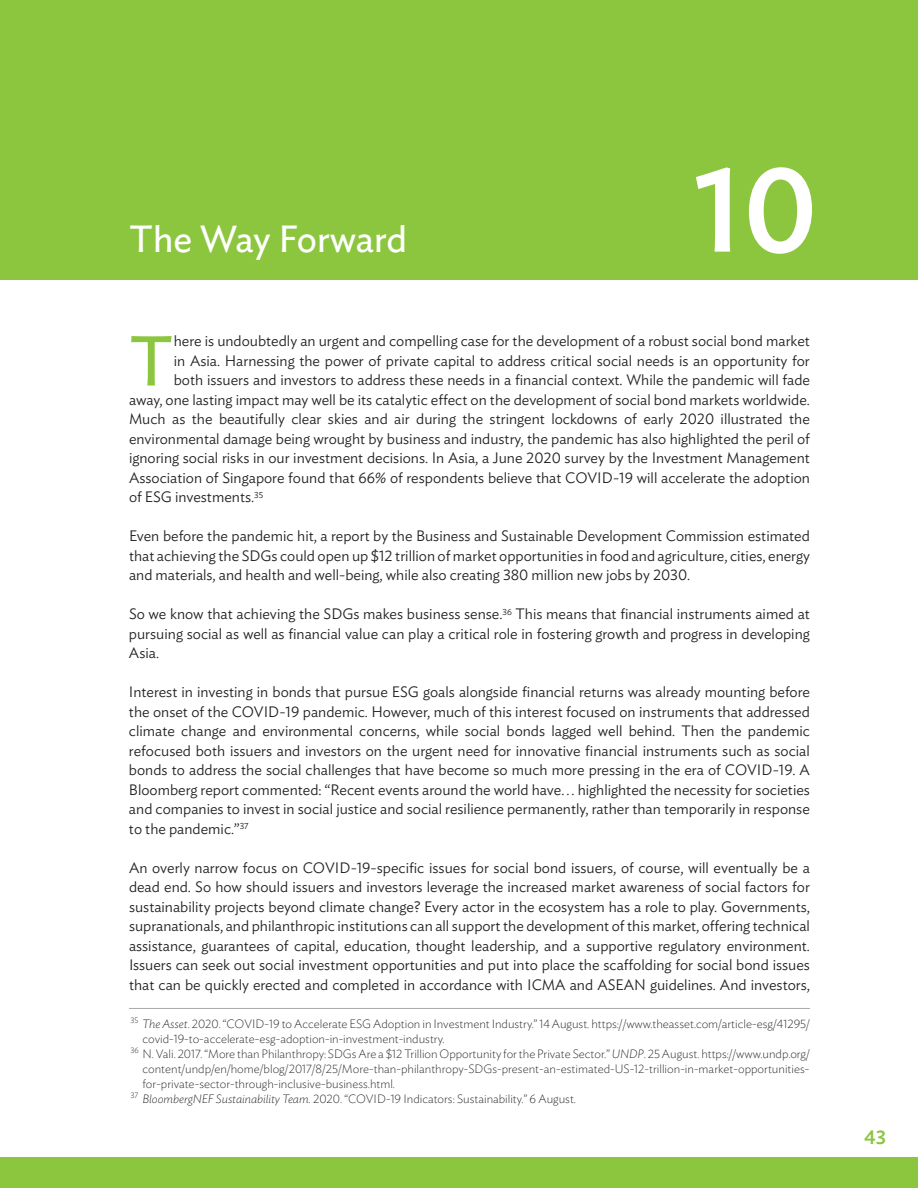
<style>
.page{position:relative;width:918px;height:1188px;background:#fff}
.page>*{position:absolute;margin:0;border:0;box-sizing:border-box;transform-origin:0 0}
.t1{font:500 120px "Ideal Sans";color:#fff}
.t2{font:69.75px "Ideal Sans";color:#8bc63e}
.t3{font:37.5px "Ideal Sans";letter-spacing:-.005em;color:#fff}
.t4{font:500 19.5px "Ideal Sans";color:#8bc63e}
.t5{font:300 15px/19.5px "Ideal Sans";color:#231f20;text-align:justify}
.t6{font:200 12px "Ideal Sans";color:#231f20}
.s1{font-style:italic}
</style>
<div class="page">
<div style="left:0;top:0;width:918px;height:280px;background:#8bc63e"></div>
<div style="left:0;top:1158px;width:918px;height:30px;background:#8bc63e"></div>
<hr style="left:129px;top:1008px;width:681px;height:1px;background:#a8a9ad">
<h3 class="t3" style="left:129px;top:211px;width:280px">The Way Forward</h3>
<h1 class="t1" style="left:694px;top:117px;width:126px">10</h1>
<h2 class="t2" style="left:129px;top:308px;width:46px">T</h2>
<p class="t5" style="left:174px;top:330px;width:638px">here is undoubtedly an urgent and compelling case for the development of a robust social bond market</p>
<p class="t5" style="left:174px;top:350px;width:638px">in Asia. Harnessing the power of private capital to address critical social needs is an opportunity for</p>
<p class="t5" style="left:174px;top:369px;width:638px">both issuers and investors to address these needs in a financial context. While the pandemic will fade</p>
<p class="t5" style="left:129px;top:389px;width:683px">away, one lasting impact may well be its catalytic effect on the development of social bond markets worldwide.</p>
<p class="t5" style="left:129px;top:408px;width:682px">Much as the beautifully clear skies and air during the stringent lockdowns of early 2020 illustrated the</p>
<p class="t5" style="left:129px;top:428px;width:682px">environmental damage being wrought by business and industry, the pandemic has also highlighted the peril of</p>
<p class="t5" style="left:129px;top:447px;width:682px">ignoring social risks in our investment decisions. In Asia, a June 2020 survey by the Investment Management</p>
<p class="t5" style="left:129px;top:467px;width:683px">Association of Singapore found that 66% of respondents believe that COVID-19 will accelerate the adoption</p>
<p class="t5" style="left:129px;top:486px;width:136px">of ESG investments.<sup>35</sup></p>
<p class="t5" style="left:129px;top:525px;width:682px">Even before the pandemic hit, a report by the Business and Sustainable Development Commission estimated that achieving the SDGs could open up $12 trillion of market opportunities in food and agriculture, cities, energy and materials, and health and well-being, while also creating 380 million new jobs by 2030.</p>
<p class="t5" style="left:129px;top:603px;width:682px">So we know that achieving the SDGs makes business sense.<sup>36</sup> This means that financial instruments aimed at pursuing social as well as financial value can play a critical role in fostering growth and progress in developing Asia.</p>
<p class="t5" style="left:129px;top:681px;width:683px">Interest in investing in bonds that pursue ESG goals alongside financial returns was already mounting before the onset of the COVID-19 pandemic. However, much of this interest focused on instruments that addressed climate change and environmental concerns, while social bonds lagged well behind. Then the pandemic refocused both issuers and investors on the urgent need for innovative financial instruments such as social bonds to address the social challenges that have become so much more pressing in the era of COVID-19. A Bloomberg report commented: “Recent events around the world have. . . highlighted the necessity for societies and companies to invest in social justice and social resilience permanently, rather than temporarily in response to the pandemic.”<sup>37</sup></p>
<p class="t5" style="left:129px;top:857px;width:683px">An overly narrow focus on COVID-19-specific issues for social bond issuers, of course, will eventually be a dead end. So how should issuers and investors leverage the increased market awareness of social factors for sustainability projects beyond climate change? Every actor in the ecosystem has a role to play. Governments, supranationals, and philanthropic institutions can all support the development of this market, offering technical assistance, guarantees of capital, education, thought leadership, and a supportive regulatory environment.<br>Issuers can seek out social investment opportunities and put into place the scaffolding for social bond issues that can be quickly erected and completed in accordance with ICMA and ASEAN guidelines. And investors,</p>
<p class="t6" style="left:130px;top:1014px;width:681px"><sup>35</sup> <span class="s1">The Asset</span>. 2020. “COVID-19 to Accelerate ESG Adoption in Investment Industry.” 14 August. https://www.theasset.com/article-esg/41295/</p>
<p class="t6" style="left:142px;top:1029px;width:304px">covid-19-to-accelerate-esg-adoption-in-investment-industry.</p>
<p class="t6" style="left:130px;top:1044px;width:681px"><sup>36</sup> N. Vali. 2017. “More than Philanthropy: SDGs Are a $12 Trillion Opportunity for the Private Sector.” <span class="s1">UNDP</span>. 25 August. https://www.undp.org/</p>
<p class="t6" style="left:143px;top:1059px;width:668px">content/undp/en/home/blog/2017/8/25/More-than-philanthropy-SDGs-present-an-estimated-US-12-trillion-in-market-opportunities-</p>
<p class="t6" style="left:143px;top:1074px;width:254px">for-private-sector-through-inclusive-business.html.</p>
<p class="t6" style="left:130px;top:1089px;width:447px"><sup>37</sup> <span class="s1">BloombergNEF Sustainability Team</span>. 2020. “COVID-19 Indicators: Sustainability.” 6 August.</p>
<h3 class="t4" style="left:864px;top:1122px;width:23px">43</h3>
</div>
